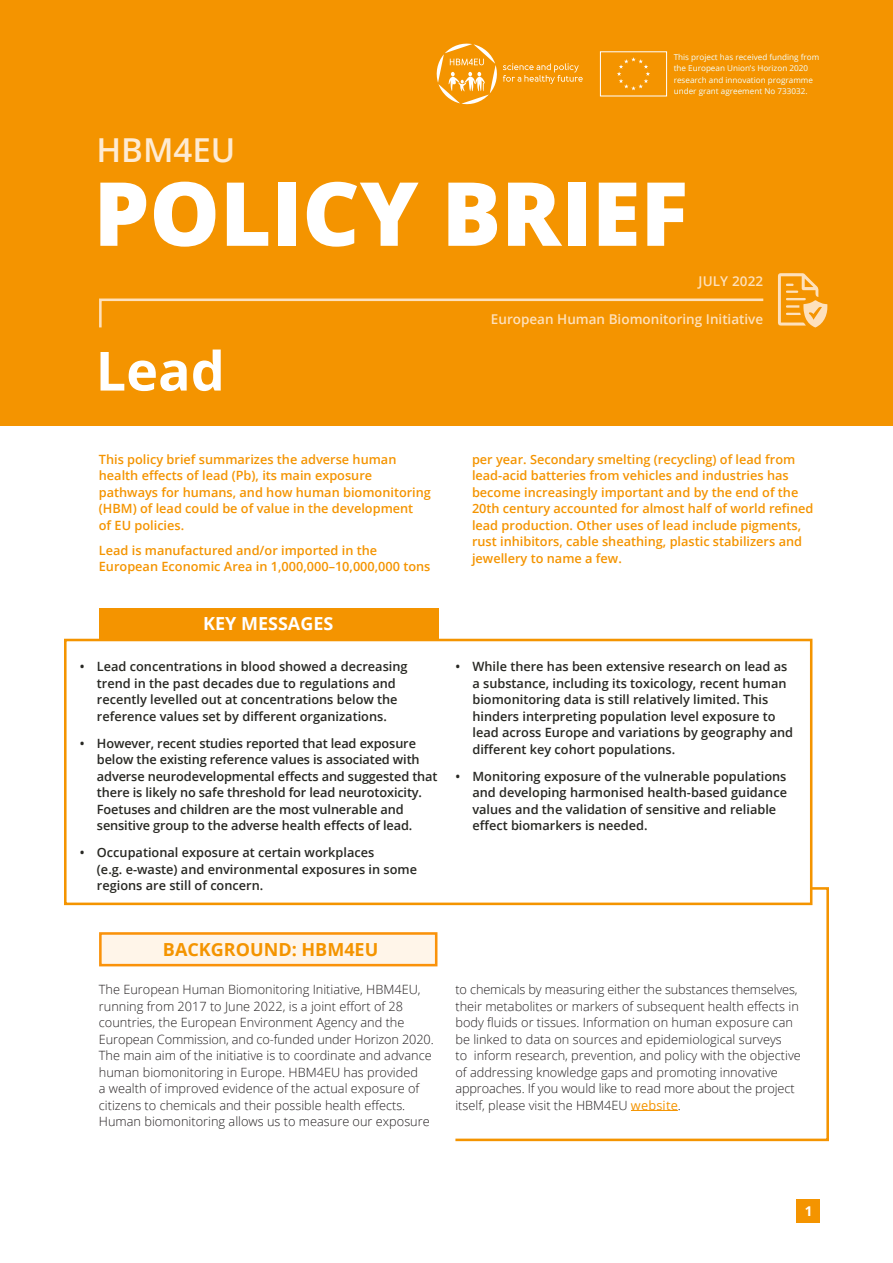
<style>
.page{position:relative;width:893px;height:1263px;background:#fff}
.page>*{position:absolute;margin:0;border:0;box-sizing:border-box;transform-origin:0 0}
.Text{font:800 88.5px "Open Sans";color:#fff}
.Text-2{font:700 54px "Open Sans";color:#fff}
.Text-3{font:600 33px "Open Sans";color:#feebd3}
.Titles{font:700 18px "Open Sans";color:#f49400}
.Titles-2{font:700 18px "Open Sans";color:#fff}
.Text-4{font:600 13.5px "Open Sans";color:#fee1bc}
.Text-5{font:700 13.5px "Open Sans";color:#fff}
.t1{font:600 12.75px/16.5px "Open Sans";color:#282823}
.Text-6{font:300 12.75px/16.5px "Open Sans";color:#231f20}
.Text-7{font:600 12.75px/16.5px "Open Sans";color:#f49400}
.t2{font:8.1px/11.6px "Open Sans";color:#f3fefc}
.s1{font-weight:400;color:#f49400}
</style>
<div class="page">
<div style="left:99px;top:932px;width:338px;height:34px;background:#fff5e9;border:3px solid #fa920a"></div>
<div style="left:0;top:0;width:893px;height:425px;background:#f49400"></div>
<div style="left:796px;top:1199px;width:24px;height:23px;background:#f49400"></div>
<div style="left:99px;top:608px;width:339px;height:32px;background:#f49400"></div>
<div style="left:64px;top:639px;width:748px;height:266px;border:3px solid #f49400"></div>
<svg style="left:778px;top:273px;width:50px;height:54px"></svg>
<svg style="left:436px;top:43px;width:147px;height:62px"></svg>
<svg style="left:600px;top:51px;width:67px;height:46px"></svg>
<svg style="left:453px;top:886px;width:376px;height:256px"></svg>
<svg style="left:99px;top:298px;width:665px;height:30px"></svg>
<hr style="left:631px;top:1110px;width:47px;height:1px;background:#f49400">
<p class="t2" style="left:674px;top:51px;width:147px">This project has received funding from the European Union’s Horizon 2020 research and innovation programme under grant agreement No 733032.</p>
<p class="Text-3" style="left:97px;top:128px;width:140px">HBM4EU</p>
<p class="Text" style="left:94px;top:146px;width:596px">POLICY BRIEF</p>
<p class="Text-2" style="left:96px;top:333px;width:131px">Lead</p>
<p class="Text-4" style="left:698px;top:272px;width:66px">JULY 2022</p>
<p class="Text-4" style="left:491px;top:310px;width:274px">European Human Biomonitoring Initiative</p>
<p class="Text-7" style="left:99px;top:450px;width:334px">This policy brief summarizes the adverse human health effects of lead (Pb), its main exposure pathways for humans, and how human biomonitoring (HBM) of lead could be of value in the development<br>of EU policies.</p>
<p class="Text-7" style="left:99px;top:541px;width:333px">Lead is manufactured and/or imported in the<br>European Economic Area in 1,000,000–10,000,000 tons</p>
<p class="Titles-2" style="left:203px;top:611px;width:132px">KEY MESSAGES</p>
<p class="t1" style="left:80px;top:658px;width:329px;text-align:center">• Lead concentrations in blood showed a decreasing trend in the past decades due to regulations and recently levelled out at concentrations below the reference values set by different organizations.</p>
<p class="t1" style="left:97px;top:734px;width:342px;text-indent:-17px">• However, recent studies reported that lead exposure below the existing reference values is associated with adverse neurodevelopmental effects and suggested that there is likely no safe threshold for lead neurotoxicity.<br>Foetuses and children are the most vulnerable and sensitive group to the adverse health effects of lead.</p>
<p class="t1" style="left:97px;top:844px;width:322px;text-indent:-17px">• Occupational exposure at certain workplaces<br>(e.g. e-waste) and environmental exposures in some regions are still of concern.</p>
<p class="Text-7" style="left:472px;top:450px;width:343px">per year. Secondary smelting (recycling) of lead from lead-acid batteries from vehicles and industries has become increasingly important and by the end of the 20th century accounted for almost half of world refined lead production. Other uses of lead include pigments, rust inhibitors, cable sheathing, plastic stabilizers and jewellery to name a few.</p>
<p class="t1" style="left:472px;top:658px;width:322px;text-indent:-17px">• While there has been extensive research on lead as a substance, including its toxicology, recent human biomonitoring data is still relatively limited. This hinders interpreting population level exposure to lead across Europe and variations by geography and different key cohort populations.</p>
<p class="t1" style="left:472px;top:767px;width:316px;text-indent:-17px">• Monitoring exposure of the vulnerable populations and developing harmonised health-based guidance values and the validation of sensitive and reliable effect biomarkers is needed.</p>
<p class="Titles" style="left:163px;top:937px;width:217px">BACKGROUND: HBM4EU</p>
<p class="Text-6" style="left:99px;top:981px;width:336px">The European Human Biomonitoring Initiative, HBM4EU, running from 2017 to June 2022, is a joint effort of 28 countries, the European Environment Agency and the European Commission, and co-funded under Horizon 2020.<br>The main aim of the initiative is to coordinate and advance human biomonitoring in Europe. HBM4EU has provided<br>a wealth of improved evidence of the actual exposure of citizens to chemicals and their possible health effects.<br>Human biomonitoring allows us to measure our exposure</p>
<p class="Text-6" style="left:455px;top:981px;width:347px">to chemicals by measuring either the substances themselves, their metabolites or markers of subsequent health effects in body fluids or tissues. Information on human exposure can be linked to data on sources and epidemiological surveys<br>to inform research, prevention, and policy with the objective of addressing knowledge gaps and promoting innovative approaches. If you would like to read more about the project itself, please visit the HBM4EU <span class="s1">website</span>.</p>
<p class="Text-5" style="left:805px;top:1201px;width:9px">1</p>
</div>
